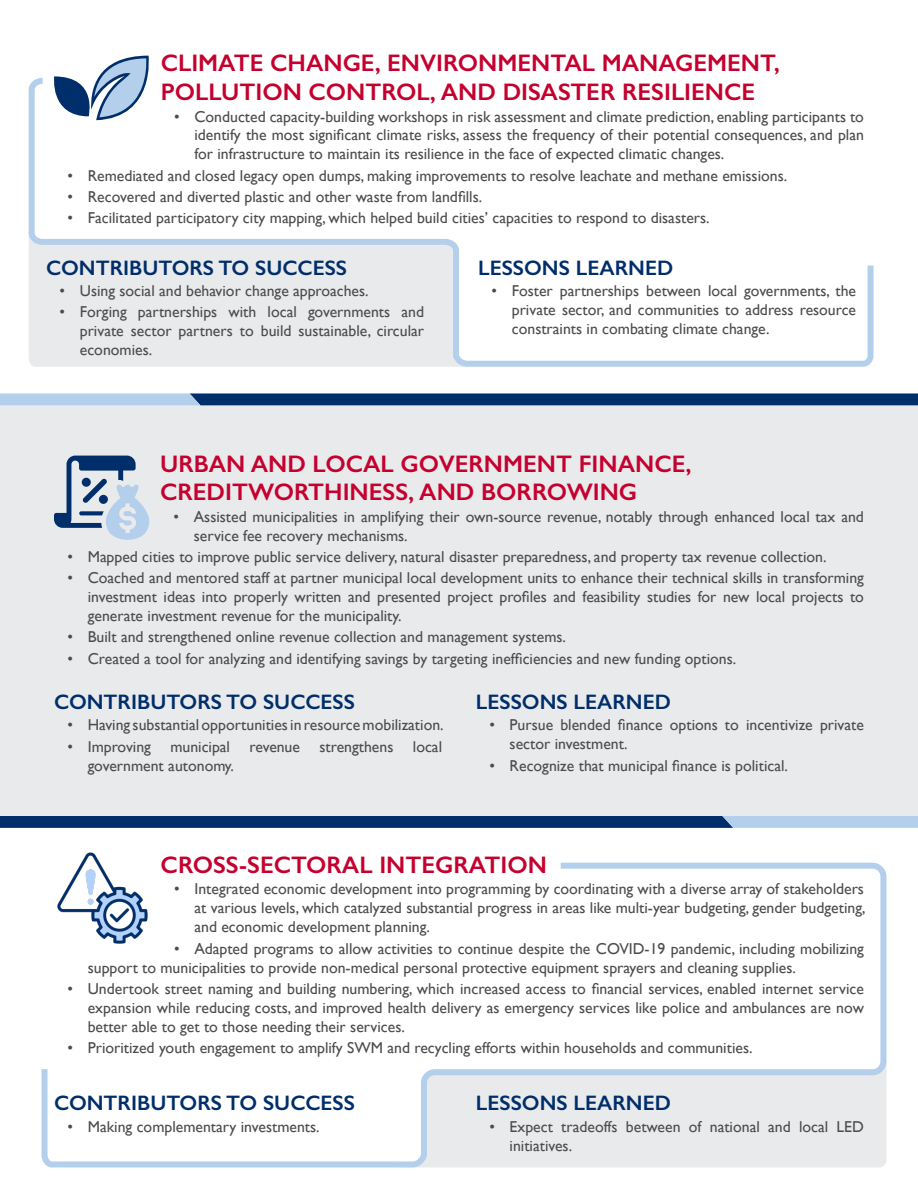
<style>
.page{position:relative;width:918px;height:1188px;background:#fff}
.page>*{position:absolute;margin:0;border:0;box-sizing:border-box;transform-origin:0 0}
.Heading_1{font:600 24px/28.8px "Gill Sans";color:#c5002e}
.Heading_2{font:600 21px "Gill Sans";color:#002e6b}
.Body{font:600 21px "Gill Sans";color:#002e6b}
.t1{font:15.75px/18.9px "Gill Sans";color:#4b4c4d;text-align:justify}
</style>
<div class="page">
<svg style="left:29px;top:248px;width:7px;height:119px"></svg>
<div style="left:0;top:399px;width:918px;height:423px;background:#e9eaeb"></div>
<svg style="left:54px;top:456px;width:95px;height:84px"></svg>
<img style="left:57px;top:852px;width:91px;height:92px">
<svg style="left:0;top:816px;width:918px;height:12px"></svg>
<svg style="left:0;top:393px;width:918px;height:12px"></svg>
<svg style="left:560px;top:862px;width:327px;height:216px"></svg>
<svg style="left:41px;top:1063px;width:838px;height:105px"></svg>
<svg style="left:28px;top:56px;width:121px;height:192px"></svg>
<svg style="left:36px;top:236px;width:838px;height:131px"></svg>
<p class="Heading_1" style="left:161px;top:49px;width:620px">CLIMATE CHANGE, ENVIRONMENTAL MANAGEMENT,<br>POLLUTION CONTROL, AND DISASTER RESILIENCE</p>
<p class="t1" style="left:194px;top:107px;width:671px;text-indent:-20px">• Conducted capacity-building workshops in risk assessment and climate prediction, enabling participants to identify the most significant climate risks, assess the frequency of their potential consequences, and plan for infrastructure to maintain its resilience in the face of expected climatic changes.</p>
<p class="t1" style="left:68px;top:166px;width:721px">• Remediated and closed legacy open dumps, making improvements to resolve leachate and methane emissions.</p>
<p class="t1" style="left:68px;top:187px;width:416px">• Recovered and diverted plastic and other waste from landfills.</p>
<p class="t1" style="left:68px;top:208px;width:644px">• Facilitated participatory city mapping, which helped build cities’ capacities to respond to disasters.</p>
<p class="Heading_2" style="left:46px;top:255px;width:303px">CONTRIBUTORS TO SUCCESS</p>
<p class="t1" style="left:60px;top:281px;width:311px">• Using social and behavior change approaches.</p>
<p class="t1" style="left:80px;top:303px;width:346px;text-indent:-20px">• Forging partnerships with local governments and private sector partners to build sustainable, circular economies.</p>
<p class="Heading_2" style="left:478px;top:255px;width:197px">LESSONS LEARNED</p>
<p class="t1" style="left:512px;top:281px;width:346px;text-indent:-20px">• Foster partnerships between local governments, the private sector, and communities to address resource constraints in combating climate change.</p>
<p class="Heading_1" style="left:160px;top:449px;width:533px">URBAN AND LOCAL GOVERNMENT FINANCE,<br>CREDITWORTHINESS, AND BORROWING</p>
<p class="t1" style="left:194px;top:507px;width:672px;text-indent:-20px">• Assisted municipalities in amplifying their own-source revenue, notably through enhanced local tax and service fee recovery mechanisms.</p>
<p class="t1" style="left:68px;top:547px;width:761px">• Mapped cities to improve public service delivery, natural disaster preparedness, and property tax revenue collection.</p>
<p class="t1" style="left:88px;top:568px;width:778px;text-indent:-20px">• Coached and mentored staff at partner municipal local development units to enhance their technical skills in transforming investment ideas into properly written and presented project profiles and feasibility studies for new local projects to generate investment revenue for the municipality.</p>
<p class="t1" style="left:68px;top:627px;width:500px">• Built and strengthened online revenue collection and management systems.</p>
<p class="t1" style="left:68px;top:649px;width:670px">• Created a tool for analyzing and identifying savings by targeting inefficiencies and new funding options.</p>
<p class="Heading_2" style="left:54px;top:689px;width:303px">CONTRIBUTORS TO SUCCESS</p>
<p class="t1" style="left:68px;top:716px;width:378px">• Having substantial opportunities in resource mobilization.</p>
<p class="t1" style="left:88px;top:737px;width:356px;text-indent:-20px">• Improving municipal revenue strengthens local government autonomy.</p>
<p class="Heading_2" style="left:476px;top:689px;width:197px">LESSONS LEARNED</p>
<p class="t1" style="left:510px;top:716px;width:356px;text-indent:-20px">• Pursue blended finance options to incentivize private sector investment.</p>
<p class="t1" style="left:489px;top:756px;width:300px">• Recognize that municipal finance is political.</p>
<p class="Heading_1" style="left:161px;top:850px;width:388px">CROSS-SECTORAL INTEGRATION</p>
<p class="t1" style="left:194px;top:880px;width:673px;text-indent:-20px">• Integrated economic development into programming by coordinating with a diverse array of stakeholders at various levels, which catalyzed substantial progress in areas like multi-year budgeting, gender budgeting, and economic development planning.</p>
<p class="t1" style="left:88px;top:939px;width:778px;text-indent:86px">• Adapted programs to allow activities to continue despite the COVID-19 pandemic, including mobilizing support to municipalities to provide non-medical personal protective equipment sprayers and cleaning supplies.</p>
<p class="t1" style="left:88px;top:979px;width:778px;text-indent:-20px">• Undertook street naming and building numbering, which increased access to financial services, enabled internet service expansion while reducing costs, and improved health delivery as emergency services like police and ambulances are now better able to get to those needing their services.</p>
<p class="t1" style="left:68px;top:1038px;width:687px">• Prioritized youth engagement to amplify SWM and recycling efforts within households and communities.</p>
<p class="Body" style="left:54px;top:1091px;width:303px">CONTRIBUTORS TO SUCCESS</p>
<p class="t1" style="left:68px;top:1117px;width:254px">• Making complementary investments.</p>
<p class="Heading_2" style="left:476px;top:1091px;width:197px">LESSONS LEARNED</p>
<p class="t1" style="left:510px;top:1117px;width:356px;text-indent:-20px">• Expect tradeoffs between of national and local LED initiatives.</p>
</div>
